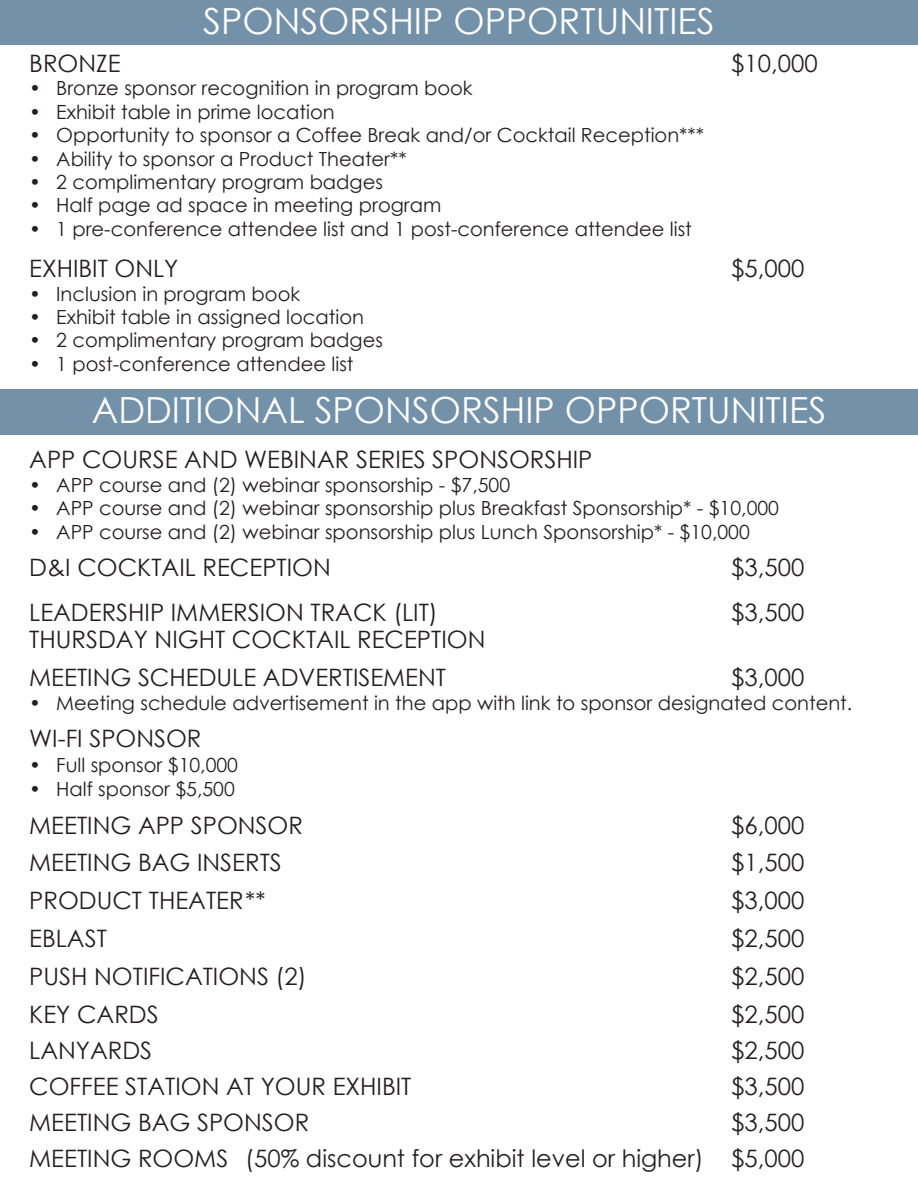
<style>
.page{position:relative;width:918px;height:1188px;background:#fff}
.page>*{position:absolute;margin:0;border:0;box-sizing:border-box;transform-origin:0 0}
.t1{font:36px "Century Gothic";color:#fff}
.t2{font:24px "Century Gothic";color:#231f20}
.t3{font:19.5px "Century Gothic";color:#231f20}
</style>
<div class="page">
<div style="left:0;top:0;width:918px;height:45px;background:#7391a8"></div>
<div style="left:0;top:389px;width:918px;height:45px;background:#7391a8"></div>
<p class="t1" style="left:203px;top:-4px;width:513px">SPONSORSHIP OPPORTUNITIES</p>
<p class="t2" style="left:29px;top:47px;width:93px">BRONZE</p>
<p class="t2" style="left:731px;top:47px;width:88px">$10,000</p>
<p class="t3" style="left:29px;top:75px;width:445px">• Bronze sponsor recognition in program book</p>
<p class="t3" style="left:29px;top:98px;width:307px">• Exhibit table in prime location</p>
<p class="t3" style="left:29px;top:122px;width:676px">• Opportunity to sponsor a Coffee Break and/or Cocktail Reception***</p>
<p class="t3" style="left:29px;top:145px;width:379px">• Ability to sponsor a Product Theater**</p>
<p class="t3" style="left:29px;top:168px;width:355px">• 2 complimentary program badges</p>
<p class="t3" style="left:29px;top:192px;width:414px">• Half page ad space in meeting program</p>
<p class="t3" style="left:29px;top:215px;width:664px">• 1 pre-conference attendee list and 1 post-conference attendee list</p>
<p class="t2" style="left:29px;top:252px;width:151px">EXHIBIT ONLY</p>
<p class="t2" style="left:731px;top:252px;width:75px">$5,000</p>
<p class="t3" style="left:29px;top:280px;width:272px">• Inclusion in program book</p>
<p class="t3" style="left:29px;top:303px;width:336px">• Exhibit table in assigned location</p>
<p class="t3" style="left:29px;top:327px;width:355px">• 2 complimentary program badges</p>
<p class="t3" style="left:29px;top:350px;width:326px">• 1 post-conference attendee list</p>
<p class="t1" style="left:92px;top:385px;width:736px">ADDITIONAL SPONSORSHIP OPPORTUNITIES</p>
<p class="t2" style="left:29px;top:443px;width:565px">APP COURSE AND WEBINAR SERIES SPONSORSHIP</p>
<p class="t3" style="left:29px;top:471px;width:482px">• APP course and (2) webinar sponsorship - $7,500</p>
<p class="t3" style="left:29px;top:495px;width:751px">• APP course and (2) webinar sponsorship plus Breakfast Sponsorship* - $10,000</p>
<p class="t3" style="left:29px;top:518px;width:722px">• APP course and (2) webinar sponsorship plus Lunch Sponsorship* - $10,000</p>
<p class="t2" style="left:29px;top:551px;width:303px">D&amp;I COCKTAIL RECEPTION</p>
<p class="t2" style="left:731px;top:551px;width:75px">$3,500</p>
<p class="t2" style="left:29px;top:596px;width:410px">LEADERSHIP IMMERSION TRACK (LIT)</p>
<p class="t2" style="left:731px;top:596px;width:75px">$3,500</p>
<p class="t2" style="left:29px;top:623px;width:458px">THURSDAY NIGHT COCKTAIL RECEPTION</p>
<p class="t2" style="left:29px;top:661px;width:418px">MEETING SCHEDULE ADVERTISEMENT</p>
<p class="t2" style="left:731px;top:661px;width:75px">$3,000</p>
<p class="t3" style="left:29px;top:689px;width:825px">• Meeting schedule advertisement in the app with link to sponsor designated content.</p>
<p class="t2" style="left:29px;top:722px;width:174px">WI-FI SPONSOR</p>
<p class="t3" style="left:29px;top:752px;width:210px">• Full sponsor $10,000</p>
<p class="t3" style="left:29px;top:775px;width:207px">• Half sponsor $5,500</p>
<p class="t2" style="left:29px;top:808px;width:275px">MEETING APP SPONSOR</p>
<p class="t2" style="left:731px;top:808px;width:75px">$6,000</p>
<p class="t2" style="left:29px;top:846px;width:254px">MEETING BAG INSERTS</p>
<p class="t2" style="left:731px;top:846px;width:75px">$1,500</p>
<p class="t2" style="left:29px;top:884px;width:238px">PRODUCT THEATER**</p>
<p class="t2" style="left:731px;top:884px;width:75px">$3,000</p>
<p class="t2" style="left:29px;top:922px;width:79px">EBLAST</p>
<p class="t2" style="left:731px;top:922px;width:75px">$2,500</p>
<p class="t2" style="left:29px;top:959px;width:279px">PUSH NOTIFICATIONS (2)</p>
<p class="t2" style="left:731px;top:959px;width:75px">$2,500</p>
<p class="t2" style="left:29px;top:997px;width:131px">KEY CARDS</p>
<p class="t2" style="left:731px;top:997px;width:75px">$2,500</p>
<p class="t2" style="left:29px;top:1033px;width:124px">LANYARDS</p>
<p class="t2" style="left:731px;top:1033px;width:75px">$2,500</p>
<p class="t2" style="left:29px;top:1069px;width:384px">COFFEE STATION AT YOUR EXHIBIT</p>
<p class="t2" style="left:731px;top:1069px;width:75px">$3,500</p>
<p class="t2" style="left:29px;top:1105px;width:282px">MEETING BAG SPONSOR</p>
<p class="t2" style="left:731px;top:1105px;width:75px">$3,500</p>
<p class="t2" style="left:29px;top:1141px;width:777px">MEETING ROOMS (50% discount for exhibit level or higher) $5,000</p>
</div>
